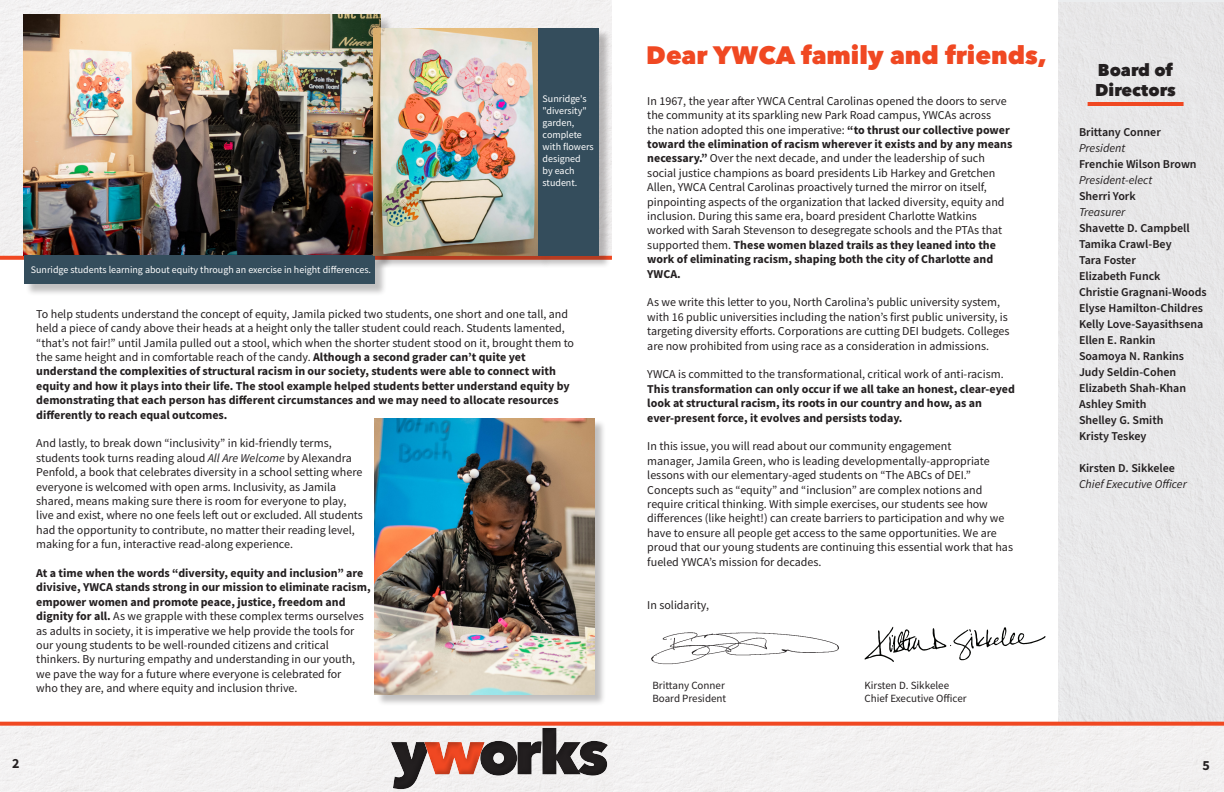
<style>
.page{position:relative;width:1224px;height:792px;background:#fff}
.page>*{position:absolute;margin:0;border:0;box-sizing:border-box;transform-origin:0 0}
.t1{font:800 25px "Avenir Next W1 G";color:#f04822}
.t2{font:800 17px "Avenir Next W1 G";color:#231f20}
.t3{font:700 14px "Source Sans Pro";color:#231f20}
.t4{font:12px/14.4px "Source Sans Pro";color:#231f20}
.t5{font:700 12px/14.4px "Source Sans Pro";color:#231f20}
.t6{font:600 12px "Source Sans Pro";color:#231f20}
.t7{font:italic 12px "Source Sans Pro";color:#231f20}
.t8{font:11px "Source Sans Pro";color:#231f20}
.t9{font:10px/12px "Source Sans Pro";color:#fff}
.s1{font-weight:700}
.s2{font-weight:400}
.s3{font-style:italic}
</style>
<div class="page">
<div style="left:1058px;top:3px;width:166px;height:719px;background:#e8e7e8"></div>
<div style="left:0;top:0;width:612px;height:256px;background:#f2f1f1"></div>
<svg style="left:0;top:722px;width:1224px;height:4px;background:#f05532"></svg>
<div style="left:385px;top:720px;width:229px;height:72px;background:#231f20;opacity:.25"></div>
<hr style="left:1088px;top:102px;width:96px;height:4px;background:#f04822">
<svg style="left:0;top:256px;width:24px;height:4px"></svg>
<svg style="left:864px;top:627px;width:182px;height:35px"></svg>
<img style="left:651px;top:632px;width:188px;height:33px">
<img style="left:24px;top:15px;width:356px;height:241px">
<div style="left:376px;top:419px;width:231px;height:287px;background:#231f20;opacity:.28"></div>
<img style="left:375px;top:418px;width:219px;height:276px">
<div style="left:25px;top:257px;width:362px;height:40px;background:#231f20;opacity:.28"></div>
<div style="left:24px;top:256px;width:350px;height:28px;background:#344d5c"></div>
<div style="left:375px;top:30px;width:176px;height:238px;background:#231f20;opacity:.28"></div>
<img style="left:374px;top:28px;width:165px;height:228px">
<div style="left:540px;top:30px;width:72px;height:238px;background:#231f20;opacity:.28"></div>
<div style="left:539px;top:28px;width:60px;height:228px;background:#344d5c"></div>
<p class="t1" style="left:646px;top:35px;width:402px">Dear YWCA family and friends,</p>
<p class="t9" style="left:543px;top:93px;width:53px">Sunridge's "diversity" garden, complete with flowers designed<br>by each student.</p>
<p class="t4" style="left:647px;top:94px;width:367px">In 1967, the year after YWCA Central Carolinas opened the doors to serve the community at its sparkling new Park Road campus, YWCAs across<br>the nation adopted this one imperative: <span class="s1">“to thrust our collective power toward the elimination of racism wherever it exists and by any means necessary.”</span> Over the next decade, and under the leadership of such</p>
<p class="t4" style="left:647px;top:166px;width:359px">social justice champions as board presidents Lib Harkey and Gretchen Allen, YWCA Central Carolinas proactively turned the mirror on itself, pinpointing aspects of the organization that lacked diversity, equity and inclusion. During this same era, board president Charlotte Watkins</p>
<p class="t5" style="left:647px;top:223px;width:356px"><span class="s2">worked with Sarah Stevenson to desegregate schools and the PTAs that supported them.</span> These women blazed trails as they leaned into the work of eliminating racism, shaping both the city of Charlotte and YWCA.</p>
<p class="t4" style="left:647px;top:295px;width:364px">As we write this letter to you, North Carolina’s public university system, with 16 public universities including the nation’s first public university, is targeting diversity efforts. Corporations are cutting DEI budgets. Colleges are now prohibited from using race as a consideration in admissions.</p>
<p class="t5" style="left:647px;top:367px;width:369px"><span class="s2">YWCA is committed to the transformational, critical work of anti-racism.<br></span>This transformation can only occur if we all take an honest, clear-eyed look at structural racism, its roots in our country and how, as an</p>
<p class="t5" style="left:647px;top:410px;width:257px">ever-present force, it evolves and persists today.</p>
<p class="t4" style="left:647px;top:439px;width:306px">In this issue, you will read about our community engagement</p>
<p class="t4" style="left:647px;top:454px;width:344px">manager, Jamila Green, who is leading developmentally-appropriate</p>
<p class="t4" style="left:647px;top:468px;width:325px">lessons with our elementary-aged students on “The ABCs of DEI.”</p>
<p class="t4" style="left:647px;top:482px;width:337px">Concepts such as “equity” and “inclusion” are complex notions and</p>
<p class="t4" style="left:647px;top:497px;width:367px">require critical thinking. With simple exercises, our students see how differences (like height!) can create barriers to participation and why we have to ensure all people get access to the same opportunities. We are proud that our young students are continuing this essential work that has fueled YWCA’s mission for decades.</p>
<p class="t4" style="left:647px;top:598px;width:63px">In solidarity,</p>
<p class="t9" style="left:31px;top:263px;width:342px">Sunridge students learning about equity through an exercise in height differences.</p>
<p class="t4" style="left:36px;top:307px;width:539px">To help students understand the concept of equity, Jamila picked two students, one short and one tall, and held a piece of candy above their heads at a height only the taller student could reach. Students lamented, “that’s not fair!” until Jamila pulled out a stool, which when the shorter student stood on it, brought them to the same height and in comfortable reach of the candy. <span class="s1">Although a second grader can’t quite yet</span></p>
<p class="t5" style="left:36px;top:364px;width:521px">understand the complexities of structural racism in our society, students were able to connect with</p>
<p class="t5" style="left:36px;top:378px;width:535px">equity and how it plays into their life. The stool example helped students better understand equity by</p>
<p class="t5" style="left:36px;top:393px;width:524px">demonstrating that each person has different circumstances and we may need to allocate resources differently to reach equal outcomes.</p>
<p class="t4" style="left:36px;top:436px;width:297px">And lastly, to break down “inclusivity” in kid-friendly terms,</p>
<p class="t4" style="left:36px;top:451px;width:328px">students took turns reading aloud <span class="s3">All Are Welcome</span> by Alexandra Penfold, a book that celebrates diversity in a school setting where everyone is welcomed with open arms. Inclusivity, as Jamila shared, means making sure there is room for everyone to play,</p>
<p class="t4" style="left:36px;top:508px;width:328px">live and exist, where no one feels left out or excluded. All students had the opportunity to contribute, no matter their reading level,</p>
<p class="t4" style="left:36px;top:537px;width:258px">making for a fun, interactive read-along experience.</p>
<p class="t5" style="left:36px;top:566px;width:329px">At a time when the words “diversity, equity and inclusion” are</p>
<p class="t5" style="left:36px;top:580px;width:336px">divisive, YWCA stands strong in our mission to eliminate racism,</p>
<p class="t5" style="left:36px;top:594px;width:311px">empower women and promote peace, justice, freedom and</p>
<p class="t4" style="left:36px;top:609px;width:329px"><span class="s1">dignity for all.</span> As we grapple with these complex terms ourselves as adults in society, it is imperative we help provide the tools for</p>
<p class="t4" style="left:36px;top:638px;width:294px">our young students to be well-rounded citizens and critical</p>
<p class="t4" style="left:36px;top:652px;width:321px">thinkers. By nurturing empathy and understanding in our youth,</p>
<p class="t4" style="left:36px;top:667px;width:307px">we pave the way for a future where everyone is celebrated for</p>
<p class="t4" style="left:36px;top:681px;width:263px">who they are, and where equity and inclusion thrive.</p>
<p class="t8" style="left:865px;top:678px;width:86px">Kirsten D. Sikkelee</p>
<p class="t8" style="left:865px;top:692px;width:104px">Chief Executive Officer</p>
<p class="t8" style="left:652px;top:678px;width:74px">Brittany Conner</p>
<p class="t8" style="left:652px;top:692px;width:75px">Board President</p>
<p class="t2" style="left:1098px;top:56px;width:76px">Board of</p>
<p class="t2" style="left:1095px;top:77px;width:82px">Directors</p>
<p class="t6" style="left:1079px;top:124px;width:83px">Brittany Conner</p>
<p class="t7" style="left:1079px;top:140px;width:48px">President</p>
<p class="t6" style="left:1079px;top:156px;width:119px">Frenchie Wilson Brown</p>
<p class="t7" style="left:1079px;top:172px;width:75px">President-elect</p>
<p class="t6" style="left:1079px;top:188px;width:58px">Sherri York</p>
<p class="t7" style="left:1079px;top:204px;width:48px">Treasurer</p>
<p class="t6" style="left:1079px;top:220px;width:112px">Shavette D. Campbell</p>
<p class="t6" style="left:1079px;top:236px;width:94px">Tamika Crawl-Bey</p>
<p class="t6" style="left:1079px;top:252px;width:58px">Tara Foster</p>
<p class="t6" style="left:1079px;top:268px;width:83px">Elizabeth Funck</p>
<p class="t6" style="left:1079px;top:284px;width:129px">Christie Gragnani-Woods</p>
<p class="t6" style="left:1079px;top:300px;width:125px">Elyse Hamilton-Childres</p>
<p class="t6" style="left:1079px;top:316px;width:126px">Kelly Love-Sayasithsena</p>
<p class="t6" style="left:1079px;top:332px;width:78px">Ellen E. Rankin</p>
<p class="t6" style="left:1079px;top:348px;width:107px">Soamoya N. Rankins</p>
<p class="t6" style="left:1079px;top:364px;width:99px">Judy Seldin-Cohen</p>
<p class="t6" style="left:1079px;top:380px;width:109px">Elizabeth Shah-Khan</p>
<p class="t6" style="left:1079px;top:396px;width:69px">Ashley Smith</p>
<p class="t6" style="left:1079px;top:412px;width:86px">Shelley G. Smith</p>
<p class="t6" style="left:1079px;top:428px;width:69px">Kristy Teskey</p>
<p class="t6" style="left:1079px;top:460px;width:97px">Kirsten D. Sikkelee</p>
<p class="t7" style="left:1079px;top:476px;width:109px">Chief Executive Officer</p>
<p class="t3" style="left:12px;top:754px;width:9px">2</p>
<p class="t3" style="left:1203px;top:756px;width:9px">5</p>
</div>
